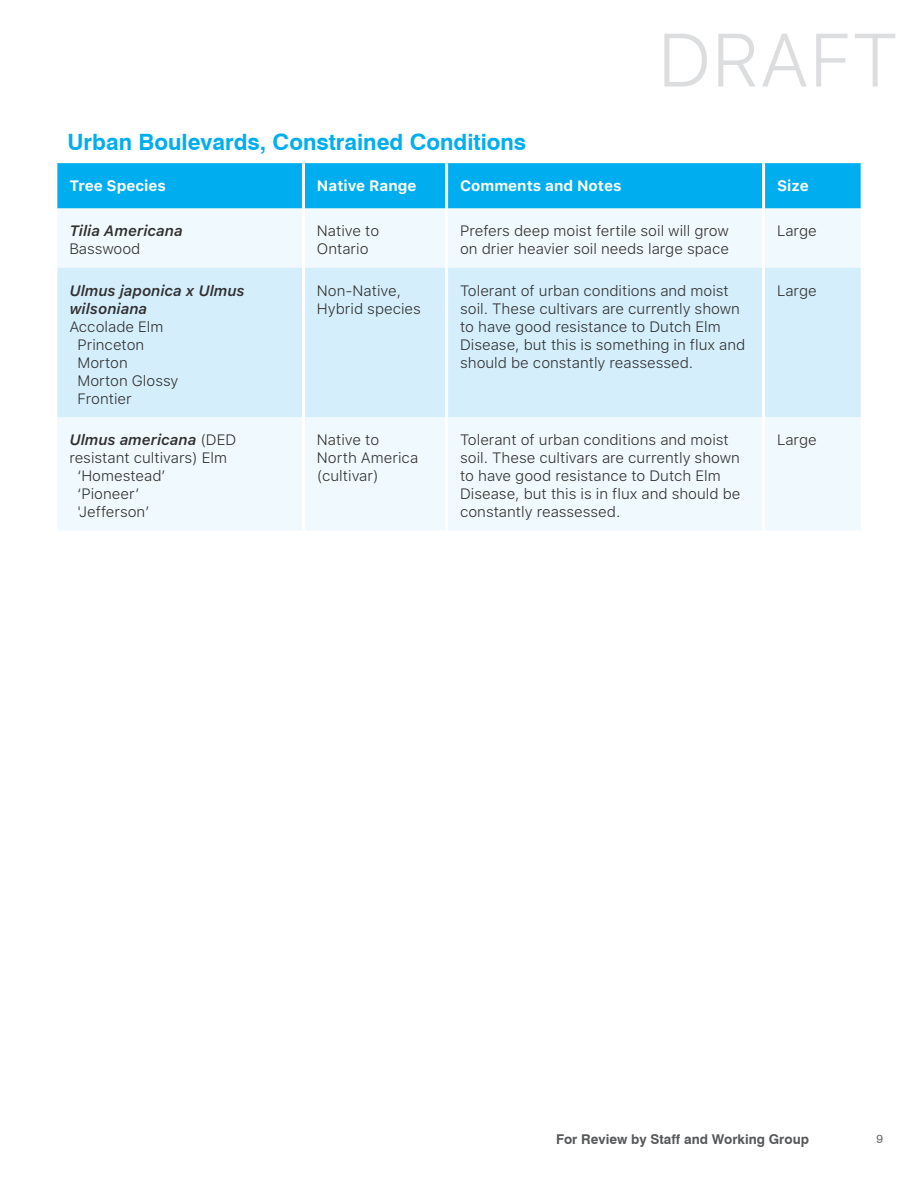
<style>
.page{position:relative;width:918px;height:1188px;background:#fff}
.page>*{position:absolute;margin:0;border:0;box-sizing:border-box;transform-origin:0 0}
.t1{font:300 75px "SF Pro Text";color:#dcdddf}
.t2{font:700 22.5px "Swiss 721 BT";color:#00aeef}
.t3{font:300 15px/18px "SF Pro Text";color:#312f30}
.t4{font:italic 600 15px/18px "SF Pro Text";color:#312f30}
.t5{font:700 15px "SF Pro Text";color:#fff}
.t6{font:700 13.5px "Swiss 721 BT";color:#57585a}
.t7{font:12px "Swiss 721 BT";color:#6c6d70}
.s1{font-weight:300;font-style:normal}
</style>
<div class="page">
<div style="left:57px;top:163px;width:804px;height:46px;background:#00aeef"></div>
<div style="left:57px;top:209px;width:804px;height:321px;background:#f0f9fd"></div>
<div style="left:57px;top:268px;width:804px;height:149px;background:#d4effb"></div>
<hr style="left:302px;top:163px;width:3px;height:46px;background:#fff">
<hr style="left:445px;top:163px;width:3px;height:46px;background:#fff">
<hr style="left:762px;top:163px;width:3px;height:46px;background:#fff">
<hr style="left:302px;top:209px;width:3px;height:59px;background:#fff">
<hr style="left:445px;top:209px;width:3px;height:59px;background:#fff">
<hr style="left:762px;top:209px;width:3px;height:59px;background:#fff">
<hr style="left:302px;top:268px;width:3px;height:149px;background:#fff">
<hr style="left:445px;top:268px;width:3px;height:149px;background:#fff">
<hr style="left:762px;top:268px;width:3px;height:149px;background:#fff">
<hr style="left:302px;top:417px;width:3px;height:113px;background:#fff">
<hr style="left:445px;top:417px;width:3px;height:113px;background:#fff">
<hr style="left:762px;top:417px;width:3px;height:113px;background:#fff">
<h2 class="t2" style="left:68px;top:128px;width:460px">Urban Boulevards, Constrained Conditions</h2>
<h1 class="t1" style="left:658px;top:17px;width:242px">DRAFT</h1>
<p class="t5" style="left:69px;top:177px;width:98px">Tree Species</p>
<p class="t5" style="left:317px;top:177px;width:101px">Native Range</p>
<p class="t5" style="left:460px;top:177px;width:163px">Comments and Notes</p>
<p class="t5" style="left:777px;top:177px;width:33px">Size</p>
<p class="t4" style="left:69px;top:221px;width:115px">Tilia Americana</p>
<p class="t3" style="left:69px;top:240px;width:73px">Basswood</p>
<p class="t3" style="left:317px;top:222px;width:64px">Native to<br>Ontario</p>
<p class="t3" style="left:460px;top:222px;width:270px">Prefers deep moist fertile soil will grow on drier heavier soil needs large space</p>
<p class="t3" style="left:777px;top:222px;width:41px">Large</p>
<p class="t4" style="left:69px;top:280px;width:177px">Ulmus japonica x Ulmus wilsoniana</p>
<p class="t3" style="left:77px;top:317px;width:103px;text-indent:-8px">Accolade Elm<br>Princeton<br>Morton<br>Morton Glossy<br>Frontier</p>
<p class="t4" style="left:69px;top:430px;width:168px">Ulmus americana <span class="s1">(DED</span></p>
<p class="t3" style="left:69px;top:449px;width:159px">resistant cultivars) Elm</p>
<p class="t3" style="left:77px;top:467px;width:90px">‘Homestead’</p>
<p class="t3" style="left:77px;top:485px;width:63px">‘Pioneer’</p>
<p class="t3" style="left:77px;top:503px;width:73px">'Jefferson’</p>
<p class="t3" style="left:317px;top:281px;width:106px">Non-Native,<br>Hybrid species</p>
<p class="t3" style="left:460px;top:281px;width:287px">Tolerant of urban conditions and moist soil. These cultivars are currently shown to have good resistance to Dutch Elm Disease, but this is something in flux and should be constantly reassessed.</p>
<p class="t3" style="left:777px;top:281px;width:41px">Large</p>
<p class="t3" style="left:317px;top:431px;width:103px">Native to<br>North America (cultivar)</p>
<p class="t3" style="left:460px;top:431px;width:282px">Tolerant of urban conditions and moist soil. These cultivars are currently shown to have good resistance to Dutch Elm Disease, but this is in flux and should be constantly reassessed.</p>
<p class="t3" style="left:777px;top:431px;width:41px">Large</p>
<p class="t6" style="left:556px;top:1131px;width:254px">For Review by Staff and Working Group</p>
<p class="t7" style="left:877px;top:1132px;width:8px">9</p>
</div>
